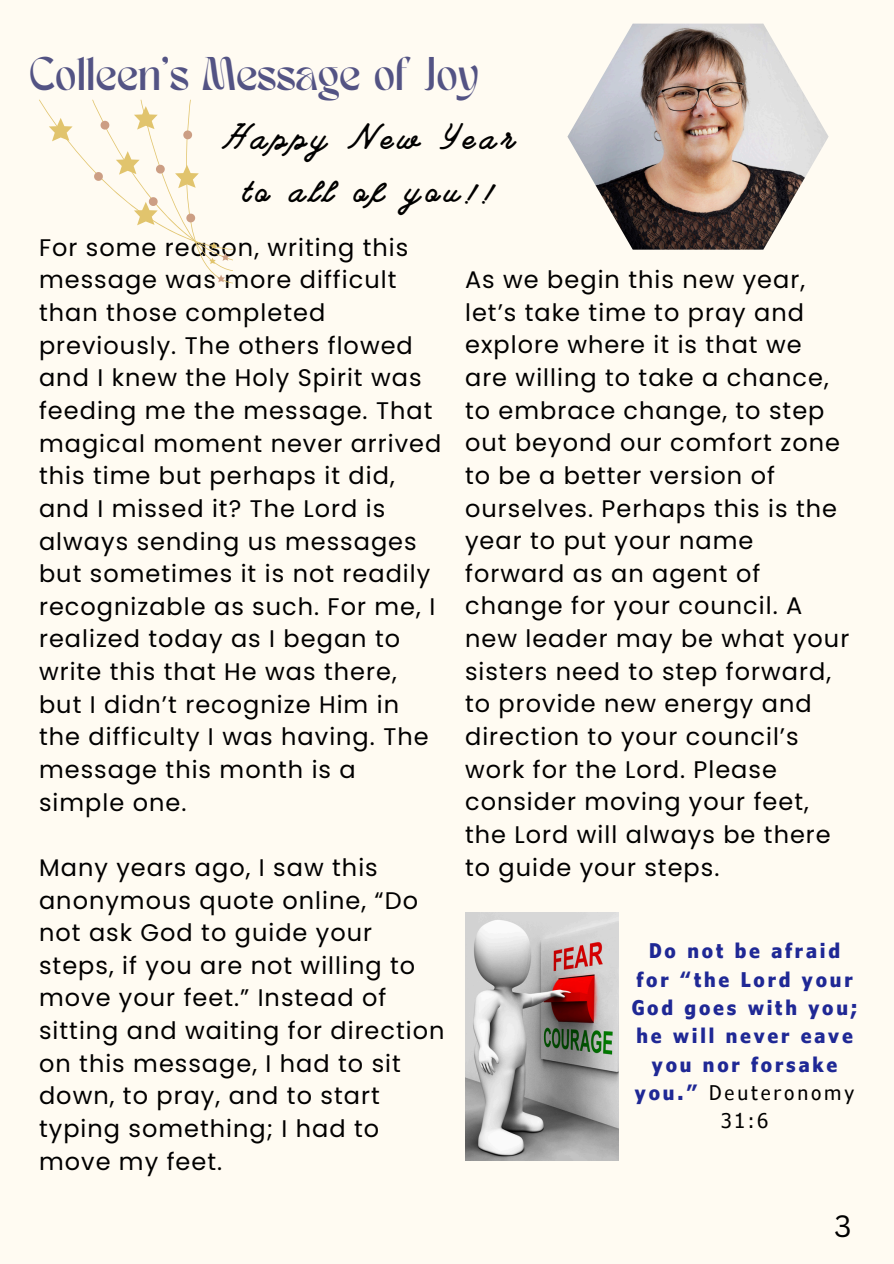
<style>
.page{position:relative;width:894px;height:1264px;background:#fff}
.page>*{position:absolute;margin:0;border:0;box-sizing:border-box;transform-origin:0 0}
.t1{font:37.95px/52.3px "Campground";letter-spacing:.14em;color:#000;text-align:center}
.t2{font:33px "TANMERINGUE";color:#535384}
.t3{font:30px "Canva Sans";color:#000}
.t4{font:24px/32.7px "Poppins";letter-spacing:.04em;color:#000}
.t5{font:700 condensed 20.25px/28.2px "Verdana Pro";letter-spacing:.14em;color:#1f2895;text-align:center}
.s1{font-weight:400;color:#000}
</style>
<div class="page">
<div style="left:0;top:0;width:893px;height:1263px;background:#fffbf2"></div>
<img style="left:567px;top:24px;width:261px;height:226px">
<svg style="left:39px;top:100px;width:193px;height:183px"></svg>
<img style="left:465px;top:912px;width:153px;height:248px">
<h1 class="t2" style="left:29px;top:56px;width:451px">Colleen’s Message of Joy</h1>
<h3 class="t1" style="left:221px;top:114px;width:293px">Happy New Year to all of you!!</h3>
<h2 class="t4" style="left:39px;top:231px;width:404px">For some reason, writing this message was more difficult than those completed previously. The others flowed and I knew the Holy Spirit was feeding me the message. That magical moment never arrived this time but perhaps it did, and I missed it? The Lord is always sending us messages but sometimes it is not readily recognizable as such. For me, I realized today as I began to write this that He was there, but I didn’t recognize Him in the difficulty I was having. The message this month is a simple one.</h2>
<p class="t4" style="left:39px;top:851px;width:407px">Many years ago, I saw this anonymous quote online, “Do not ask God to guide your steps, if you are not willing to move your feet.” Instead of sitting and waiting for direction on this message, I had to sit down, to pray, and to start typing something; I had to move my feet.</p>
<h3 class="t4" style="left:465px;top:263px;width:385px">As we begin this new year, let’s take time to pray and explore where it is that we are willing to take a chance, to embrace change, to step out beyond our comfort zone to be a better version of ourselves. Perhaps this is the year to put your name forward as an agent of change for your council. A new leader may be what your sisters need to step forward, to provide new energy and direction to your council’s work for the Lord. Please consider moving your feet, the Lord will always be there to guide your steps.</h3>
<h3 class="t5" style="left:631px;top:936px;width:227px">Do not be afraid for “the Lord your<br>God goes with you; he will never eave you nor forsake you.” <span class="s1">Deuteronomy<br>31:6</span></h3>
<p class="t3" style="left:834px;top:1204px;width:19px">3</p>
</div>
